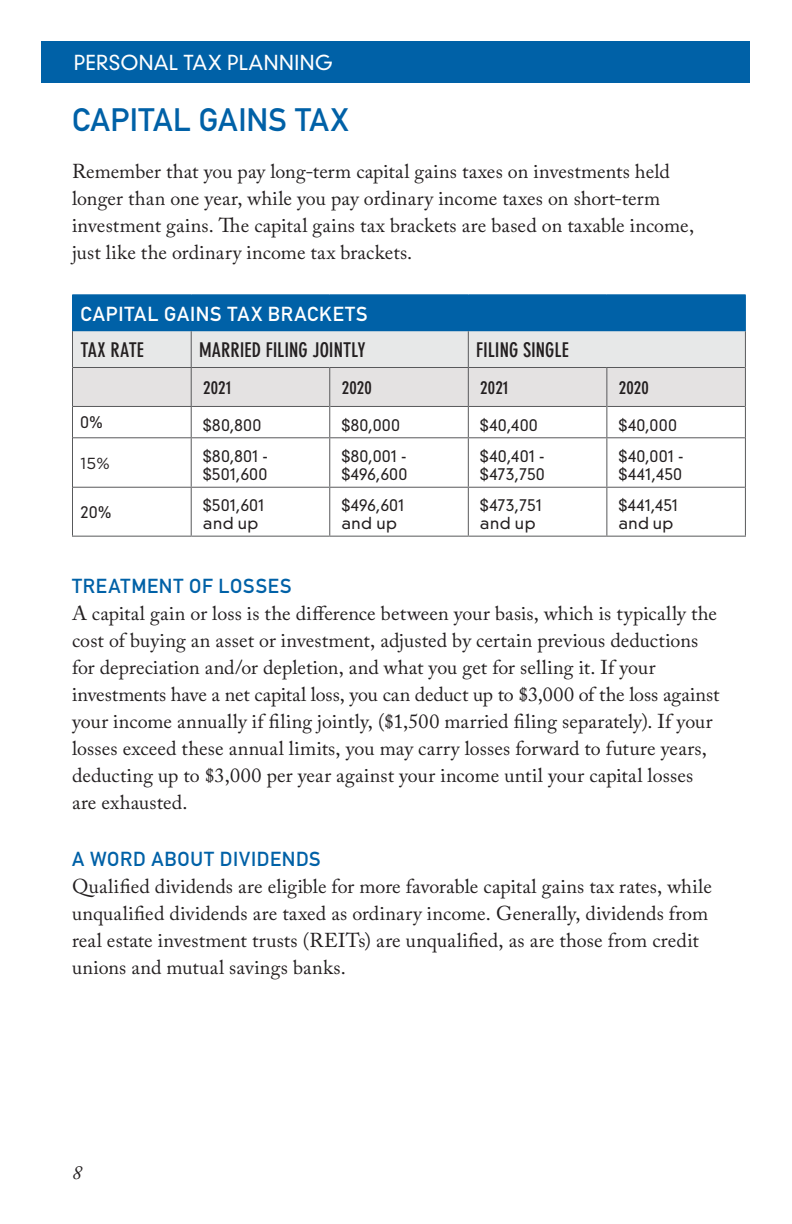
<style>
.page{position:relative;width:792px;height:1224px;background:#fff}
.page>*{position:absolute;margin:0;border:0;box-sizing:border-box;transform-origin:0 0}
.t1{font:32px "DIN Mittelschrift";letter-spacing:.015em;color:#0061a7}
.t2{font:20px/27px "Adobe Caslon Pro";letter-spacing:.005em;color:#231f20}
.t3{font:700 condensed 20px "DIN Neuzeit Grotesk Std";color:#231f20}
.t4{font:20px "DIN Mittelschrift";letter-spacing:.035em;color:#0061a7}
.t5{font:20px "DIN Mittelschrift";letter-spacing:.045em;color:#fff}
.t6{font:300 20px "DIN Neuzeit Grotesk Std";letter-spacing:.015em;color:#fff}
.t7{font:italic 20px "Adobe Caslon Pro";color:#231f20}
.t8{font:700 condensed 18px "DIN Neuzeit Grotesk Std";letter-spacing:.015em;color:#231f20}
.t9{font:300 16px/18px "DIN Neuzeit Grotesk Std";letter-spacing:.035em;color:#231f20}
.t10{font:16px "Gotham";color:#231f20}
</style>
<div class="page">
<div style="left:42px;top:41px;width:708px;height:42px;background:#0061a7"></div>
<div style="left:72px;top:295px;width:673px;height:36px;background:#0061a7"></div>
<div style="left:73px;top:331px;width:672px;height:75px;background:#e4e2e2"></div>
<svg style="left:73px;top:407px;width:672px;height:129px"></svg>
<hr style="left:745px;top:295px;width:1px;height:36px;background:#0061a7">
<hr style="left:191px;top:331px;width:1px;height:36px;background:#58595b">
<hr style="left:191px;top:367px;width:139px;height:1px;background:#58595b">
<hr style="left:330px;top:367px;width:138px;height:1px;background:#58595b">
<hr style="left:745px;top:331px;width:1px;height:36px;background:#58595b">
<hr style="left:468px;top:331px;width:1px;height:36px;background:#58595b">
<hr style="left:468px;top:367px;width:139px;height:1px;background:#58595b">
<hr style="left:607px;top:367px;width:138px;height:1px;background:#58595b">
<hr style="left:72px;top:294px;width:119px;height:1px;background:#0061a7">
<hr style="left:191px;top:294px;width:139px;height:1px;background:#0061a7">
<hr style="left:330px;top:294px;width:138px;height:1px;background:#0061a7">
<hr style="left:468px;top:294px;width:139px;height:1px;background:#0061a7">
<hr style="left:607px;top:294px;width:139px;height:1px;background:#0061a7">
<hr style="left:72px;top:331px;width:1px;height:36px;background:#58595b">
<hr style="left:73px;top:367px;width:118px;height:1px;background:#58595b">
<hr style="left:72px;top:367px;width:1px;height:39px;background:#58595b">
<hr style="left:72px;top:406px;width:1px;height:32px;background:#58595b">
<hr style="left:72px;top:438px;width:1px;height:49px;background:#58595b">
<hr style="left:72px;top:487px;width:1px;height:49px;background:#58595b">
<hr style="left:72px;top:536px;width:120px;height:1px;background:#58595b">
<hr style="left:73px;top:406px;width:118px;height:1px;background:#58595b">
<hr style="left:73px;top:437px;width:118px;height:1px;background:#58595b">
<hr style="left:73px;top:487px;width:118px;height:1px;background:#58595b">
<hr style="left:191px;top:368px;width:1px;height:38px;background:#58595b">
<hr style="left:468px;top:368px;width:1px;height:38px;background:#58595b">
<hr style="left:745px;top:367px;width:1px;height:39px;background:#58595b">
<hr style="left:191px;top:407px;width:1px;height:30px;background:#58595b">
<hr style="left:191px;top:438px;width:1px;height:49px;background:#58595b">
<hr style="left:191px;top:488px;width:1px;height:48px;background:#58595b">
<hr style="left:191px;top:406px;width:138px;height:1px;background:#58595b">
<hr style="left:330px;top:406px;width:138px;height:1px;background:#58595b">
<hr style="left:468px;top:406px;width:138px;height:1px;background:#58595b">
<hr style="left:607px;top:406px;width:138px;height:1px;background:#58595b">
<hr style="left:329px;top:368px;width:1px;height:38px;background:#58595b">
<hr style="left:606px;top:368px;width:1px;height:38px;background:#58595b">
<hr style="left:329px;top:406px;width:1px;height:31px;background:#58595b">
<hr style="left:468px;top:407px;width:1px;height:30px;background:#58595b">
<hr style="left:606px;top:406px;width:1px;height:31px;background:#58595b">
<hr style="left:745px;top:406px;width:1px;height:32px;background:#58595b">
<hr style="left:329px;top:438px;width:1px;height:49px;background:#58595b">
<hr style="left:468px;top:438px;width:1px;height:49px;background:#58595b">
<hr style="left:606px;top:438px;width:1px;height:49px;background:#58595b">
<hr style="left:745px;top:438px;width:1px;height:49px;background:#58595b">
<hr style="left:329px;top:488px;width:1px;height:48px;background:#58595b">
<hr style="left:468px;top:488px;width:1px;height:48px;background:#58595b">
<hr style="left:606px;top:488px;width:1px;height:48px;background:#58595b">
<hr style="left:745px;top:487px;width:1px;height:49px;background:#58595b">
<hr style="left:191px;top:437px;width:139px;height:1px;background:#58595b">
<hr style="left:330px;top:437px;width:138px;height:1px;background:#58595b">
<hr style="left:468px;top:437px;width:139px;height:1px;background:#58595b">
<hr style="left:607px;top:437px;width:138px;height:1px;background:#58595b">
<hr style="left:191px;top:487px;width:139px;height:1px;background:#58595b">
<hr style="left:330px;top:487px;width:138px;height:1px;background:#58595b">
<hr style="left:468px;top:487px;width:139px;height:1px;background:#58595b">
<hr style="left:607px;top:487px;width:138px;height:1px;background:#58595b">
<hr style="left:192px;top:536px;width:138px;height:1px;background:#58595b">
<hr style="left:330px;top:536px;width:138px;height:1px;background:#58595b">
<hr style="left:468px;top:536px;width:139px;height:1px;background:#58595b">
<hr style="left:607px;top:536px;width:139px;height:1px;background:#58595b">
<p class="t6" style="left:74px;top:50px;width:261px">PERSONAL TAX PLANNING</p>
<h1 class="t1" style="left:72px;top:101px;width:278px">CAPITAL GAINS TAX</h1>
<p class="t2" style="left:72px;top:157px;width:624px">Remember that you pay long-term capital gains taxes on investments held longer than one year, while you pay ordinary income taxes on short-term investment gains. The capital gains tax brackets are based on taxable income, just like the ordinary income tax brackets.</p>
<p class="t5" style="left:80px;top:302px;width:289px">CAPITAL GAINS TAX BRACKETS</p>
<p class="t3" style="left:80px;top:338px;width:65px">TAX RATE</p>
<p class="t3" style="left:199px;top:338px;width:168px">MARRIED FILING JOINTLY</p>
<p class="t3" style="left:476px;top:338px;width:94px">FILING SINGLE</p>
<p class="t8" style="left:203px;top:377px;width:30px">2021</p>
<p class="t8" style="left:342px;top:377px;width:32px">2020</p>
<p class="t8" style="left:480px;top:377px;width:30px">2021</p>
<p class="t8" style="left:619px;top:377px;width:32px">2020</p>
<p class="t9" style="left:80px;top:413px;width:24px">0%</p>
<p class="t9" style="left:203px;top:416px;width:59px">$80,800</p>
<p class="t9" style="left:342px;top:416px;width:60px">$80,000</p>
<p class="t9" style="left:480px;top:416px;width:59px">$40,400</p>
<p class="t9" style="left:619px;top:416px;width:59px">$40,000</p>
<p class="t10" style="left:80px;top:453px;width:31px">15%</p>
<p class="t9" style="left:203px;top:447px;width:66px">$80,801 - $501,600</p>
<p class="t9" style="left:342px;top:447px;width:67px">$80,001 - $496,600</p>
<p class="t9" style="left:480px;top:447px;width:66px">$40,401 - $473,750</p>
<p class="t9" style="left:619px;top:447px;width:66px">$40,001 - $441,450</p>
<p class="t9" style="left:80px;top:503px;width:33px">20%</p>
<p class="t9" style="left:203px;top:497px;width:63px">$501,601 and up</p>
<p class="t9" style="left:342px;top:497px;width:64px">$496,601 and up</p>
<p class="t9" style="left:480px;top:497px;width:63px">$473,751 and up</p>
<p class="t9" style="left:619px;top:497px;width:61px">$441,451 and up</p>
<p class="t4" style="left:72px;top:574px;width:221px">TREATMENT OF LOSSES</p>
<p class="t2" style="left:72px;top:599px;width:649px">A capital gain or loss is the difference between your basis, which is typically the cost of buying an asset or investment, adjusted by certain previous deductions for depreciation and/or depletion, and what you get for selling it. If your investments have a net capital loss, you can deduct up to $3,000 of the loss against your income annually if filing jointly, ($1,500 married filing separately). If your losses exceed these annual limits, you may carry losses forward to future years, deducting up to $3,000 per year against your income until your capital losses are exhausted.</p>
<p class="t4" style="left:72px;top:847px;width:250px">A WORD ABOUT DIVIDENDS</p>
<p class="t2" style="left:72px;top:872px;width:641px">Qualified dividends are eligible for more favorable capital gains tax rates, while unqualified dividends are taxed as ordinary income. Generally, dividends from real estate investment trusts (REITs) are unqualified, as are those from credit unions and mutual savings banks.</p>
<p class="t7" style="left:72px;top:1160px;width:11px">8</p>
</div>
